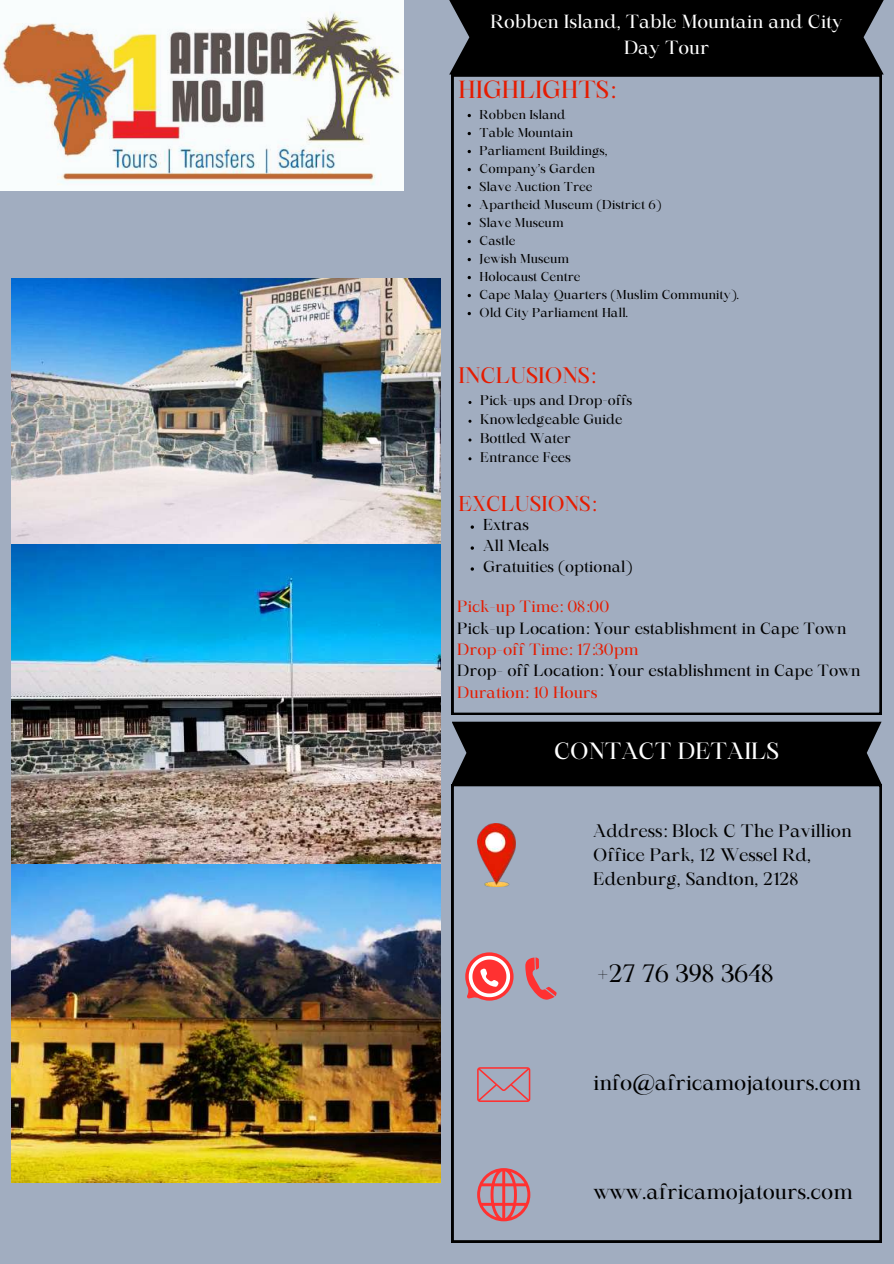
<style>
.page{position:relative;width:894px;height:1264px;background:#fff}
.page>*{position:absolute;margin:0;border:0;box-sizing:border-box;transform-origin:0 0}
.t1{font:24px "Maharlika";color:#000}
.t2{font:23.7px "Maharlika";color:#e51c01}
.t3{font:22.5px "Maharlika";color:#fff}
.t4{font:21.45px "Maharlika";color:#e51c01}
.t5{font:20.55px "Maharlika";color:#000}
.t6{font:20.55px "Maharlika";color:#e51c01}
.t7{font:18.15px/25.3px "Maharlika";color:#fff;text-align:center}
.t8{font:17.4px/23.7px "Maharlika";color:#000}
.t9{font:15.6px "Maharlika";color:#000}
.t10{font:15.6px "Maharlika";color:#e51c01}
.t11{font:15.15px/21px "Maharlika";color:#000}
.t12{font:13.5px/18.8px "Maharlika";color:#000}
.t13{font:12.3px/18px "Maharlika";color:#000}
</style>
<div class="page">
<div style="left:0;top:0;width:893px;height:1263px;background:#a1adc0"></div>
<svg style="left:451px;top:784px;width:430px;height:458px"></svg>
<svg style="left:451px;top:75px;width:430px;height:640px"></svg>
<div style="left:452px;top:721px;width:429px;height:63px;background:#000"></div>
<img style="left:477px;top:823px;width:38px;height:63px">
<svg style="left:525px;top:957px;width:31px;height:43px"></svg>
<svg style="left:477px;top:1067px;width:53px;height:34px"></svg>
<svg style="left:477px;top:1168px;width:53px;height:52px"></svg>
<img style="left:0;top:0;width:403px;height:190px">
<div style="left:449px;top:0;width:434px;height:75px;background:#000"></div>
<svg style="left:465px;top:952px;width:48px;height:48px"></svg>
<img style="left:12px;top:278px;width:428px;height:904px">
<svg style="left:470px;top:525px;width:4px;height:4px"></svg>
<svg style="left:470px;top:546px;width:4px;height:3px"></svg>
<svg style="left:470px;top:567px;width:4px;height:3px"></svg>
<svg style="left:467px;top:114px;width:4px;height:3px"></svg>
<svg style="left:467px;top:132px;width:4px;height:3px"></svg>
<svg style="left:467px;top:150px;width:4px;height:3px"></svg>
<svg style="left:467px;top:168px;width:4px;height:3px"></svg>
<svg style="left:467px;top:186px;width:4px;height:3px"></svg>
<svg style="left:467px;top:204px;width:4px;height:3px"></svg>
<svg style="left:467px;top:222px;width:4px;height:3px"></svg>
<svg style="left:467px;top:240px;width:4px;height:3px"></svg>
<svg style="left:467px;top:258px;width:4px;height:3px"></svg>
<svg style="left:467px;top:276px;width:4px;height:3px"></svg>
<svg style="left:467px;top:294px;width:4px;height:3px"></svg>
<svg style="left:467px;top:312px;width:4px;height:3px"></svg>
<h3 class="t7" style="left:490px;top:11px;width:353px">Robben Island, Table Mountain and City<br>Day Tour</h3>
<h2 class="t2" style="left:458px;top:80px;width:158px">HIGHLIGHTS:</h2>
<p class="t13" style="left:479px;top:106px;width:261px">Robben Island<br>Table Mountain<br>Parliament Buildings,<br>Company’s Garden<br>Slave Auction Tree<br>Apartheid Museum (District 6)<br>Slave Museum<br>Castle<br>Jewish Museum<br>Holocaust Centre<br>Cape Malay Quarters (Muslim Community).<br>Old City Parliament Hall.</p>
<h3 class="t4" style="left:458px;top:366px;width:138px">INCLUSIONS:</h3>
<p class="t12" style="left:480px;top:392px;width:154px">Pick-ups and Drop-offs<br>Knowledgeable Guide<br>Bottled Water<br>Entrance Fees</p>
<h3 class="t6" style="left:458px;top:495px;width:139px">EXCLUSIONS:</h3>
<p class="t11" style="left:483px;top:516px;width:151px">Extras<br>All Meals<br>Gratuities (optional)</p>
<p class="t10" style="left:457px;top:600px;width:153px">Pick-up Time: 08:00</p>
<p class="t9" style="left:457px;top:621px;width:390px">Pick-up Location: Your establishment in Cape Town</p>
<p class="t10" style="left:457px;top:643px;width:183px">Drop-off Time: 17:30pm</p>
<p class="t9" style="left:457px;top:664px;width:404px">Drop- off Location: Your establishment in Cape Town</p>
<p class="t10" style="left:457px;top:685px;width:142px">Duration: 10 Hours</p>
<h3 class="t3" style="left:554px;top:741px;width:226px">CONTACT DETAILS</h3>
<h3 class="t8" style="left:593px;top:821px;width:260px">Address: Block C The Pavillion<br>Office Park, 12 Wessel Rd,<br>Edenburg, Sandton, 2128</h3>
<h1 class="t1" style="left:597px;top:963px;width:178px">+27 76 398 3648</h1>
<h3 class="t5" style="left:593px;top:1074px;width:269px">info@africamojatours.com</h3>
<h3 class="t5" style="left:593px;top:1183px;width:261px">www.africamojatours.com</h3>
</div>
